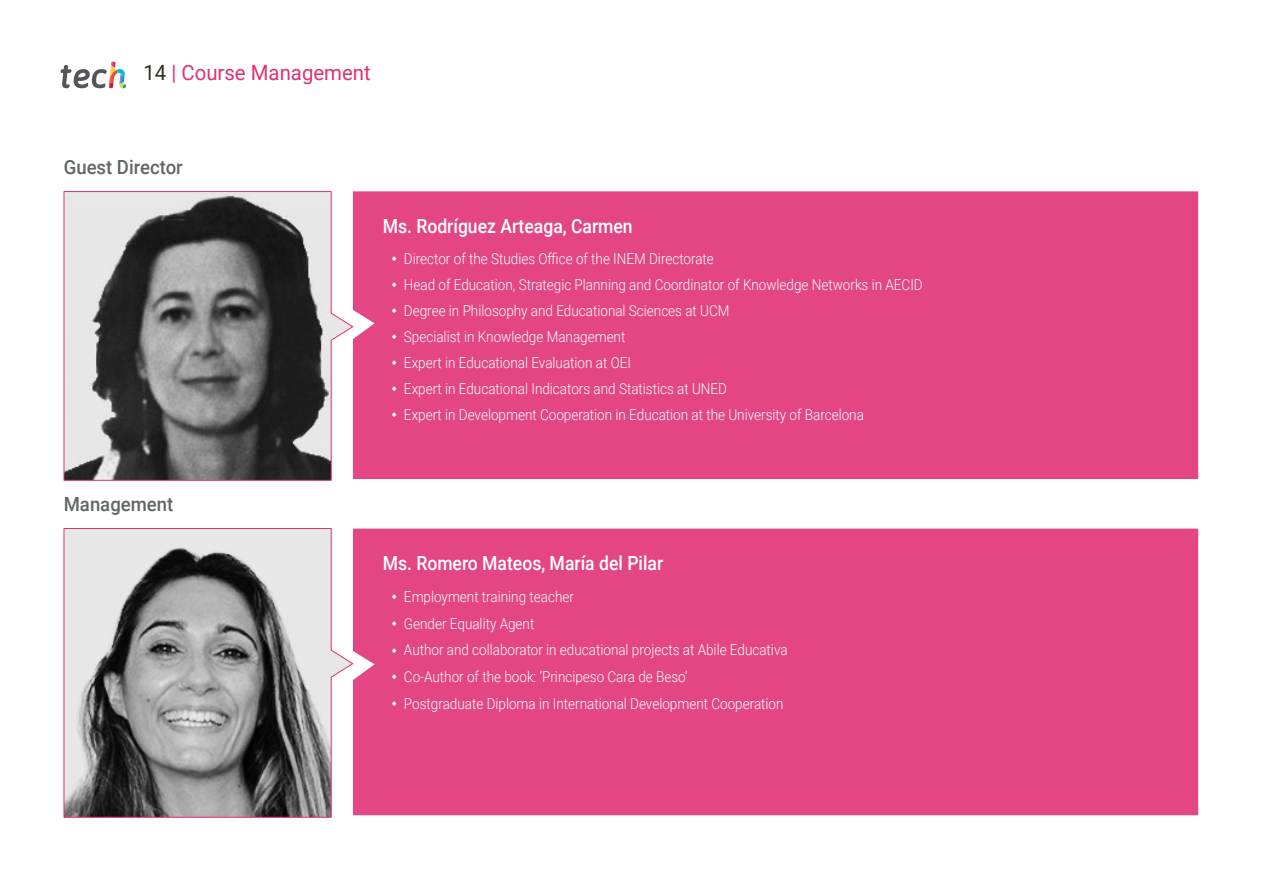
<style>
.page{position:relative;width:1263px;height:893px;background:#fff}
.page>*{position:absolute;margin:0;border:0;box-sizing:border-box;transform-origin:0 0}
.t1{font:21px "Roboto";color:#df3174}
.t2{font:500 19.5px "Roboto";color:#fff;scale:.9 1}
.t3{font:500 19.5px "Roboto";color:#61646a;scale:.95 1}
.t4{font:300 15px/26px "Roboto";color:#fff;scale:.9 1}
.s1{color:#312e20}
</style>
<div class="page">
<svg style="left:61px;top:62px;width:65px;height:27px"></svg>
<div style="left:353px;top:191px;width:845px;height:288px;background:#e34682"></div>
<div style="left:353px;top:529px;width:845px;height:286px;background:#e34682"></div>
<svg style="left:64px;top:191px;width:289px;height:290px;background:#828081"></svg>
<svg style="left:64px;top:528px;width:289px;height:290px;background:#9f9d9e"></svg>
<svg style="left:392px;top:594px;width:5px;height:5px"></svg>
<svg style="left:392px;top:621px;width:5px;height:5px"></svg>
<svg style="left:392px;top:648px;width:5px;height:5px"></svg>
<svg style="left:392px;top:674px;width:5px;height:5px"></svg>
<svg style="left:392px;top:701px;width:5px;height:5px"></svg>
<svg style="left:392px;top:256px;width:5px;height:5px"></svg>
<svg style="left:392px;top:282px;width:5px;height:5px"></svg>
<svg style="left:392px;top:308px;width:5px;height:5px"></svg>
<svg style="left:392px;top:334px;width:5px;height:5px"></svg>
<svg style="left:392px;top:360px;width:5px;height:5px"></svg>
<svg style="left:392px;top:386px;width:5px;height:5px"></svg>
<svg style="left:392px;top:412px;width:5px;height:5px"></svg>
<h1 class="t1" style="left:144px;top:57px;width:229px"><span class="s1">14</span> | Course Management</h1>
<h2 class="t3" style="left:64px;top:154px;width:127px">Guest Director</h2>
<h2 class="t3" style="left:64px;top:491px;width:117px">Management</h2>
<h2 class="t2" style="left:383px;top:212px;width:279px">Ms. Rodríguez Arteaga, Carmen</h2>
<p class="t4" style="left:404px;top:245px;width:578px">Director of the Studies Office of the INEM Directorate<br>Head of Education, Strategic Planning and Coordinator of Knowledge Networks in AECID Degree in Philosophy and Educational Sciences at UCM<br>Specialist in Knowledge Management<br>Expert in Educational Evaluation at OEI<br>Expert in Educational Indicators and Statistics at UNED<br>Expert in Development Cooperation in Education at the University of Barcelona</p>
<h2 class="t2" style="left:383px;top:549px;width:313px">Ms. Romero Mateos, María del Pilar</h2>
<p class="t4" style="left:404px;top:582px;width:428px;line-height:26.7px">Employment training teacher<br>Gender Equality Agent<br>Author and collaborator in educational projects at Abile Educativa Co-Author of the book: ‘Principeso Cara de Beso’<br>Postgraduate Diploma in International Development Cooperation</p>
</div>
